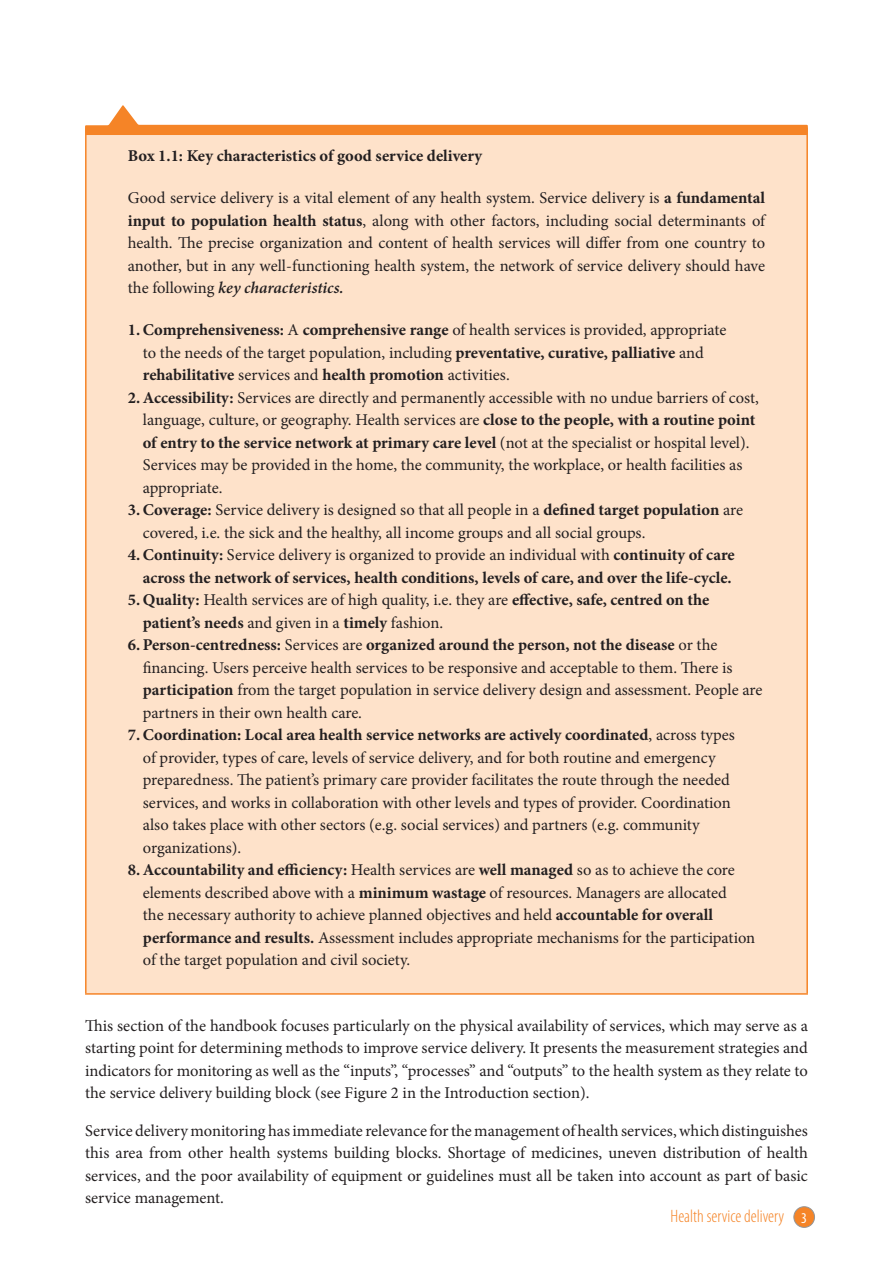
<style>
.page{position:relative;width:893px;height:1263px;background:#fff}
.page>*{position:absolute;margin:0;border:0;box-sizing:border-box;transform-origin:0 0}
.t1{font:300 condensed 18px "Myriad Pro";color:#f58427}
.Box_Number_2{font:16.5px/22.5px "Minion Pro";color:#231f20}
.Body{font:16.5px/22.5px "Minion Pro";color:#231f20;text-align:justify}
.Box-body{font:16.5px/22.5px "Minion Pro";color:#231f20;text-align:justify}
.Box_Number1{font:16.5px/22.5px "Minion Pro";letter-spacing:-.005em;color:#231f20}
.Box_Number_2-2{font:700 16.5px/22.5px "Minion Pro";color:#231f20;text-align:right}
.Box-head{font:700 16.5px "Minion Pro";color:#231f20}
.s1{font-weight:700}
.s2{font-weight:600;font-style:italic}
.s3{font-weight:400}
.s4{font-weight:400;font-size:15px;color:#fff}
</style>
<div class="page">
<div style="left:794px;top:1207px;width:20px;height:20px;background:#f58427;border-radius:50%"></div>
<div style="left:793px;top:1206px;width:22px;height:22px;border:1px solid #939598;border-radius:50%"></div>
<div style="left:86px;top:128px;width:721px;height:866px;background:#fee2ca"></div>
<hr style="left:85px;top:129px;width:2px;height:864px;background:#f58427">
<hr style="left:806px;top:129px;width:2px;height:864px;background:#f58427">
<hr style="left:85px;top:993px;width:723px;height:2px;background:#f58427">
<svg style="left:85px;top:105px;width:723px;height:30px"></svg>
<p class="Box-head" style="left:128px;top:144px;width:356px">Box 1.1: Key characteristics of good service delivery</p>
<p class="Box-body" style="left:128px;top:187px;width:639px">Good service delivery is a vital element of any health system. Service delivery is <span class="s1">a fundamental input to population health status</span>, along with other factors, including social determinants of health. The precise organization and content of health services will differ from one country to another, but in any well-functioning health system, the network of service delivery should have the following <span class="s2">key characteristics.</span></p>
<p class="Box_Number1" style="left:143px;top:319px;width:585px;text-indent:-15px"><span class="s1">1. Comprehensiveness:</span> A <span class="s1">comprehensive range</span> of health services is provided, appropriate to the needs of the target population, including <span class="s1">preventative, curative, palliative</span> and <span class="s1">rehabilitative</span> services and <span class="s1">health promotion</span> activities.</p>
<p class="Box_Number_2" style="left:143px;top:386px;width:618px;text-indent:-15px"><span class="s1">2. Accessibility:</span> Services are directly and permanently accessible with no undue barriers of cost, language, culture, or geography. Health services are <span class="s1">close to the people, with a routine point of entry to the service network at primary care level</span> (not at the specialist or hospital level).<br>Services may be provided in the home, the community, the workplace, or health facilities as appropriate.</p>
<p class="Box_Number_2" style="left:143px;top:499px;width:602px;text-indent:-15px"><span class="s1">3. Coverage:</span> Service delivery is designed so that all people in a <span class="s1">defined target population</span> are covered, i.e. the sick and the healthy, all income groups and all social groups.</p>
<p class="Box_Number_2-2" style="left:128px;top:544px;width:608px">4. Continuity: <span class="s3">Service delivery is organized to provide an individual with</span> continuity of care across the network of services, health conditions, levels of care, and over the life-cycle.</p>
<p class="Box_Number_2" style="left:143px;top:589px;width:568px;text-indent:-15px"><span class="s1">5. Quality:</span> Health services are of high quality, i.e. they are <span class="s1">effective, safe, centred on the patient’s needs</span> and given in a <span class="s1">timely</span> fashion.</p>
<p class="Box_Number_2" style="left:143px;top:634px;width:621px;text-indent:-15px"><span class="s1">6. Person-centredness:</span> Services are <span class="s1">organized around the person, not the disease</span> or the financing. Users perceive health services to be responsive and acceptable to them. There is <span class="s1">participation</span> from the target population in service delivery design and assessment. People are partners in their own health care.</p>
<p class="Box_Number_2" style="left:143px;top:724px;width:594px;text-indent:-15px"><span class="s1">7. Coordination: Local area health service networks are actively coordinated</span>, across types of provider, types of care, levels of service delivery, and for both routine and emergency preparedness. The patient’s primary care provider facilitates the route through the needed services, and works in collaboration with other levels and types of provider. Coordination also takes place with other sectors (e.g. social services) and partners (e.g. community organizations).</p>
<p class="Box_Number_2" style="left:143px;top:859px;width:614px;text-indent:-15px"><span class="s1">8. Accountability and efficiency:</span> Health services are <span class="s1">well managed</span> so as to achieve the core elements described above with a <span class="s1">minimum wastage</span> of resources. Managers are allocated<br>the necessary authority to achieve planned objectives and held <span class="s1">accountable for overall performance and results.</span> Assessment includes appropriate mechanisms for the participation of the target population and civil society.</p>
<p class="Body" style="left:85px;top:1014px;width:724px">This section of the handbook focuses particularly on the physical availability of services, which may serve as a starting point for determining methods to improve service delivery. It presents the measurement strategies and indicators for monitoring as well as the “inputs”, “processes” and “outputs” to the health system as they relate to the service delivery building block (see Figure 2 in the Introduction section).</p>
<p class="Body" style="left:85px;top:1119px;width:724px">Service delivery monitoring has immediate relevance for the management of health services, which distinguishes this area from other health systems building blocks. Shortage of medicines, uneven distribution of health services, and the poor availability of equipment or guidelines must all be taken into account as part of basic service management.</p>
<p class="t1" style="left:671px;top:1206px;width:138px">Health service delivery <span class="s4">3</span></p>
</div>
